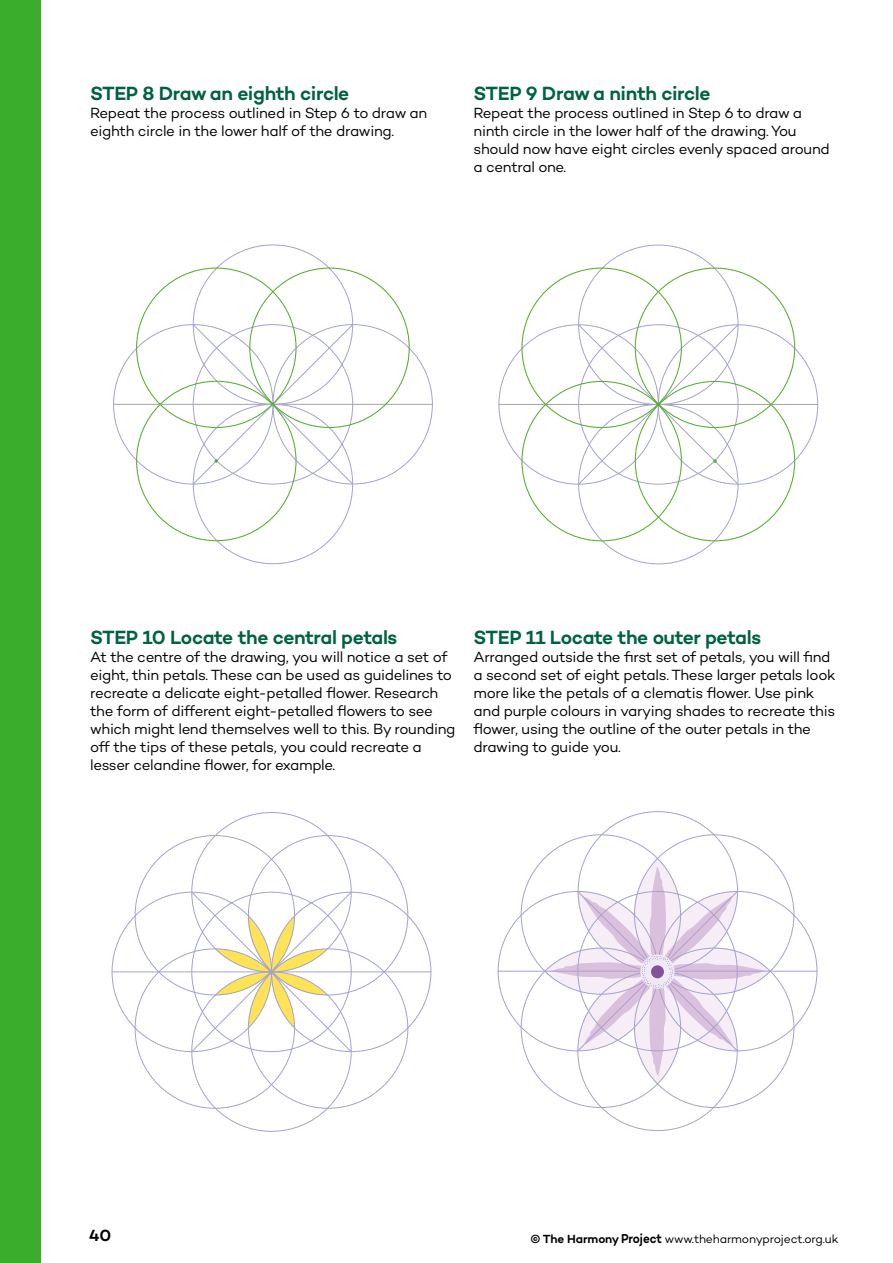
<style>
.page{position:relative;width:893px;height:1263px;background:#fff}
.page>*{position:absolute;margin:0;border:0;box-sizing:border-box;transform-origin:0 0}
.t1{font:600 19.5px "Campton";letter-spacing:-.02em;color:#006241}
.t2{font:600 16.5px "Campton";color:#000}
.t3{font:15px/18px "Campton";letter-spacing:-.025em;color:#000}
.t4{font:12px "Campton";letter-spacing:-.01em;color:#000}
.s1{font-weight:600}
.s2{font-weight:600;font-size:13.2px}
</style>
<div class="page">
<div style="left:0;top:0;width:41px;height:1263px;background:#3aad2c"></div>
<hr style="left:112px;top:971px;width:319px;height:1px;background:#a3a3ce">
<svg style="left:191px;top:891px;width:161px;height:162px"></svg>
<hr style="left:499px;top:404px;width:319px;height:1px;background:#a5a3a3">
<svg style="left:577px;top:324px;width:162px;height:161px"></svg>
<hr style="left:114px;top:404px;width:318px;height:1px;background:#a5a3a3">
<svg style="left:192px;top:323px;width:162px;height:162px"></svg>
<svg style="left:634px;top:858px;width:47px;height:113px"></svg>
<svg style="left:634px;top:971px;width:47px;height:113px"></svg>
<svg style="left:544px;top:948px;width:113px;height:47px"></svg>
<hr style="left:498px;top:971px;width:319px;height:1px;background:#a3a3ce">
<svg style="left:552px;top:866px;width:212px;height:210px"></svg>
<h1 class="t1" style="left:90px;top:81px;width:261px">STEP 8 Draw an eighth circle</h1>
<p class="t3" style="left:90px;top:104px;width:339px">Repeat the process outlined in Step 6 to draw an eighth circle in the lower half of the drawing.</p>
<h1 class="t1" style="left:474px;top:81px;width:238px">STEP 9 Draw a ninth circle</h1>
<p class="t3" style="left:474px;top:104px;width:358px">Repeat the process outlined in Step 6 to draw a ninth circle in the lower half of the drawing. You should now have eight circles evenly spaced around a central one.</p>
<h1 class="t1" style="left:90px;top:625px;width:309px">STEP 10 Locate the central petals</h1>
<p class="t3" style="left:90px;top:647px;width:367px">At the centre of the drawing, you will notice a set of eight, thin petals. These can be used as guidelines to recreate a delicate eight-petalled flower. Research the form of different eight-petalled flowers to see which might lend themselves well to this. By rounding off the tips of these petals, you could recreate a lesser celandine flower, for example.</p>
<h1 class="t1" style="left:474px;top:625px;width:289px">STEP 11 Locate the outer petals</h1>
<p class="t3" style="left:474px;top:647px;width:363px">Arranged outside the first set of petals, you will find a second set of eight petals. These larger petals look more like the petals of a clematis flower. Use pink and purple colours in varying shades to recreate this flower, using the outline of the outer petals in the drawing to guide you.</p>
<p class="t2" style="left:89px;top:1225px;width:24px">40</p>
<p class="t4" style="left:530px;top:1231px;width:310px"><span class="s1">© The Harmony</span> <span class="s2">Project</span> www.theharmonyproject.org.uk</p>
</div>
